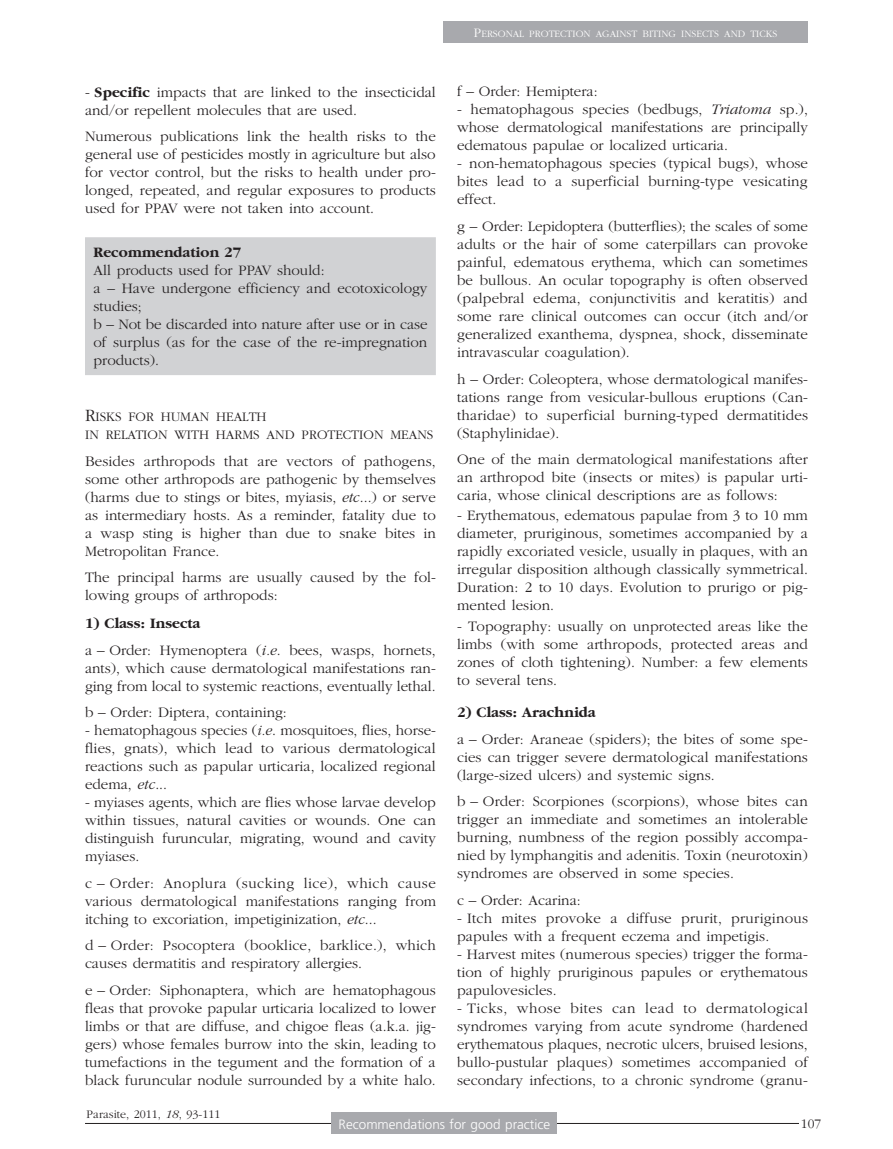
<style>
.page{position:relative;width:893px;height:1149px;background:#fff}
.page>*{position:absolute;margin:0;border:0;box-sizing:border-box;transform-origin:0 0}
.t1{font:300 15px/18px "Garamond";color:#231f20;text-align:justify}
.t2{font:300 15px/18px "Garamond";letter-spacing:.02em;color:#231f20}
.t3{font:700 15px "Garamond";color:#231f20}
.t4{font:300 13.5px/18px "Garamond";color:#231f20}
.t5{font:300 13.5px "Frutiger";color:#fff}
.t6{font:300 12px "Garamond";color:#231f20}
.t7{font:300 10.2px "Garamond";color:#fff}
.s1{font-weight:700}
.s2{font-size:18px}
.s3{font-style:italic}
.s4{font-size:13.5px}
</style>
<div class="page">
<div style="left:443px;top:21px;width:365px;height:22px;background:#a8a9ad"></div>
<hr style="left:85px;top:1122px;width:723px;height:1px;background:#231f20">
<div style="left:799px;top:1106px;width:30px;height:23px;background:#fff"></div>
<div style="left:332px;top:1112px;width:225px;height:21px;background:#a8a9ad"></div>
<div style="left:86px;top:238px;width:349px;height:136px;background:#d1d2d4"></div>
<div style="left:85px;top:237px;width:351px;height:138px;border:2px solid #d1d2d4"></div>
<p class="t1" style="left:85px;top:83px;width:352px">- <span class="s1">Specific</span> impacts that are linked to the insecticidal and/or repellent molecules that are used.</p>
<p class="t1" style="left:85px;top:128px;width:352px">Numerous publications link the health risks to the general use of pesticides mostly in agriculture but also for vector control, but the risks to health under pro&shy;longed, repeated, and regular exposures to products used for PPAV were not taken into account.</p>
<p class="t3" style="left:94px;top:244px;width:149px">Recommendation 27</p>
<p class="t1" style="left:94px;top:261px;width:336px;text-align:left">All products used for PPAV should:<br>a – Have undergone efficiency and ecotoxicology studies;<br>b – Not be discarded into nature after use or in case of surplus (as for the case of the re-impregnation products).</p>
<p class="t4" style="left:85px;top:408px;width:350px"><span class="s2">R</span>ISKS FOR HUMAN HEALTH<br>IN RELATION WITH HARMS AND PROTECTION MEANS</p>
<p class="t1" style="left:85px;top:452px;width:352px">Besides arthropods that are vectors of pathogens, some other arthropods are pathogenic by themselves (harms due to stings or bites, myiasis, <span class="s3">etc</span>...) or serve as intermediary hosts. As a reminder, fatality due to a wasp sting is higher than due to snake bites in Metropolitan France.</p>
<p class="t1" style="left:85px;top:568px;width:352px">The principal harms are usually caused by the fol&shy;lowing groups of arthropods:</p>
<p class="t1" style="left:85px;top:610px;width:352px;line-height:26.5px"><span class="s1">1) Class: Insecta<br></span>a – Order: Hymenoptera (<span class="s3">i.e</span>. bees, wasps, hornets,</p>
<p class="t1" style="left:85px;top:659px;width:352px">ants), which cause dermatological manifestations ran&shy;ging from local to systemic reactions, eventually lethal.</p>
<p class="t1" style="left:85px;top:703px;width:203px">b – Order: Diptera, containing:</p>
<p class="t1" style="left:85px;top:721px;width:352px">- hematophagous species (<span class="s3">i.e</span>. mosquitoes, flies, horse&shy;flies, gnats), which lead to various dermatological reactions such as papular urticaria, localized regional edema, <span class="s3">etc</span>...</p>
<p class="t1" style="left:85px;top:793px;width:352px">- myiases agents, which are flies whose larvae develop within tissues, natural cavities or wounds. One can distinguish furuncular, migrating, wound and cavity myiases.</p>
<p class="t1" style="left:85px;top:874px;width:353px">c – Order: Anoplura (sucking lice), which cause various dermatological manifestations ranging from itching to excoriation, impetiginization, <span class="s3">etc</span>...</p>
<p class="t1" style="left:85px;top:936px;width:352px">d – Order: Psocoptera (booklice, barklice.), which causes dermatitis and respiratory allergies.</p>
<p class="t1" style="left:85px;top:981px;width:352px">e – Order: Siphonaptera, which are hematophagous fleas that provoke papular urticaria localized to lower limbs or that are diffuse, and chigoe fleas (a.k.a. jig&shy;gers) whose females burrow into the skin, leading to tumefactions in the tegument and the formation of a black furuncular nodule surrounded by a white halo.</p>
<p class="t7" style="left:474px;top:28px;width:305px"><span class="s4">P</span>ERSONAL PROTECTION AGAINST BITING INSECTS AND TICKS</p>
<p class="t1" style="left:457px;top:83px;width:142px">f – Order: Hemiptera:</p>
<p class="t1" style="left:457px;top:101px;width:352px">- hematophagous species (bedbugs, <span class="s3">Triatoma</span> sp.), whose dermatological manifestations are principally edematous papulae or localized urticaria.</p>
<p class="t1" style="left:457px;top:155px;width:352px">- non-hematophagous species (typical bugs), whose bites lead to a superficial burning-type vesicating effect.</p>
<p class="t1" style="left:457px;top:217px;width:352px">g – Order: Lepidoptera (butterflies); the scales of some adults or the hair of some caterpillars can provoke painful, edematous erythema, which can sometimes be bullous. An ocular topography is often observed (palpebral edema, conjunctivitis and keratitis) and some rare clinical outcomes can occur (itch and/or generalized exanthema, dyspnea, shock, disseminate intravascular coagulation).</p>
<p class="t1" style="left:457px;top:370px;width:352px">h – Order: Coleoptera, whose dermatological manifes&shy;tations range from vesicular-bullous eruptions (Can&shy;tharidae) to superficial burning-typed dermatitides (Staphylinidae).</p>
<p class="t1" style="left:457px;top:450px;width:352px">One of the main dermatological manifestations after an arthropod bite (insects or mites) is papular urti&shy;caria, whose clinical descriptions are as follows:</p>
<p class="t1" style="left:457px;top:506px;width:352px">- Erythematous, edematous papulae from 3 to 10 mm diameter, pruriginous, sometimes accompanied by a rapidly excoriated vesicle, usually in plaques, with an irregular disposition although classically symmetrical.<br>Duration: 2 to 10 days. Evolution to prurigo or pig&shy;mented lesion.</p>
<p class="t1" style="left:457px;top:617px;width:352px">- Topography: usually on unprotected areas like the limbs (with some arthropods, protected areas and zones of cloth tightening). Number: a few elements to several tens.</p>
<p class="t3" style="left:457px;top:704px;width:140px">2) Class: Arachnida</p>
<p class="t1" style="left:457px;top:730px;width:352px">a – Order: Araneae (spiders); the bites of some spe&shy;cies can trigger severe dermatological manifestations (large-sized ulcers) and systemic signs.</p>
<p class="t1" style="left:457px;top:792px;width:352px">b – Order: Scorpiones (scorpions), whose bites can trigger an immediate and sometimes an intolerable burning, numbness of the region possibly accompa&shy;nied by lymphangitis and adenitis. Toxin (neurotoxin) syndromes are observed in some species.</p>
<p class="t1" style="left:457px;top:891px;width:125px">c – Order: Acarina:</p>
<p class="t2" style="left:457px;top:909px;width:353px">- Itch mites provoke a diffuse prurit, pruriginous papules with a frequent eczema and impetigis.</p>
<p class="t1" style="left:457px;top:945px;width:352px">- Harvest mites (numerous species) trigger the forma&shy;tion of highly pruriginous papules or erythematous papulovesicles.</p>
<p class="t1" style="left:457px;top:999px;width:352px">- Ticks, whose bites can lead to dermatological syndromes varying from acute syndrome (hardened erythematous plaques, necrotic ulcers, bruised lesions, bullo-pustular plaques) sometimes accompanied of secondary infections, to a chronic syndrome (granu-</p>
<p class="t6" style="left:87px;top:1107px;width:135px">Parasite, 2011, <span class="s3">18</span>, 93-111</p>
<p class="t5" style="left:339px;top:1116px;width:213px">Recommendations for good practice</p>
<p class="t4" style="left:801px;top:1114px;width:22px">107</p>
</div>
